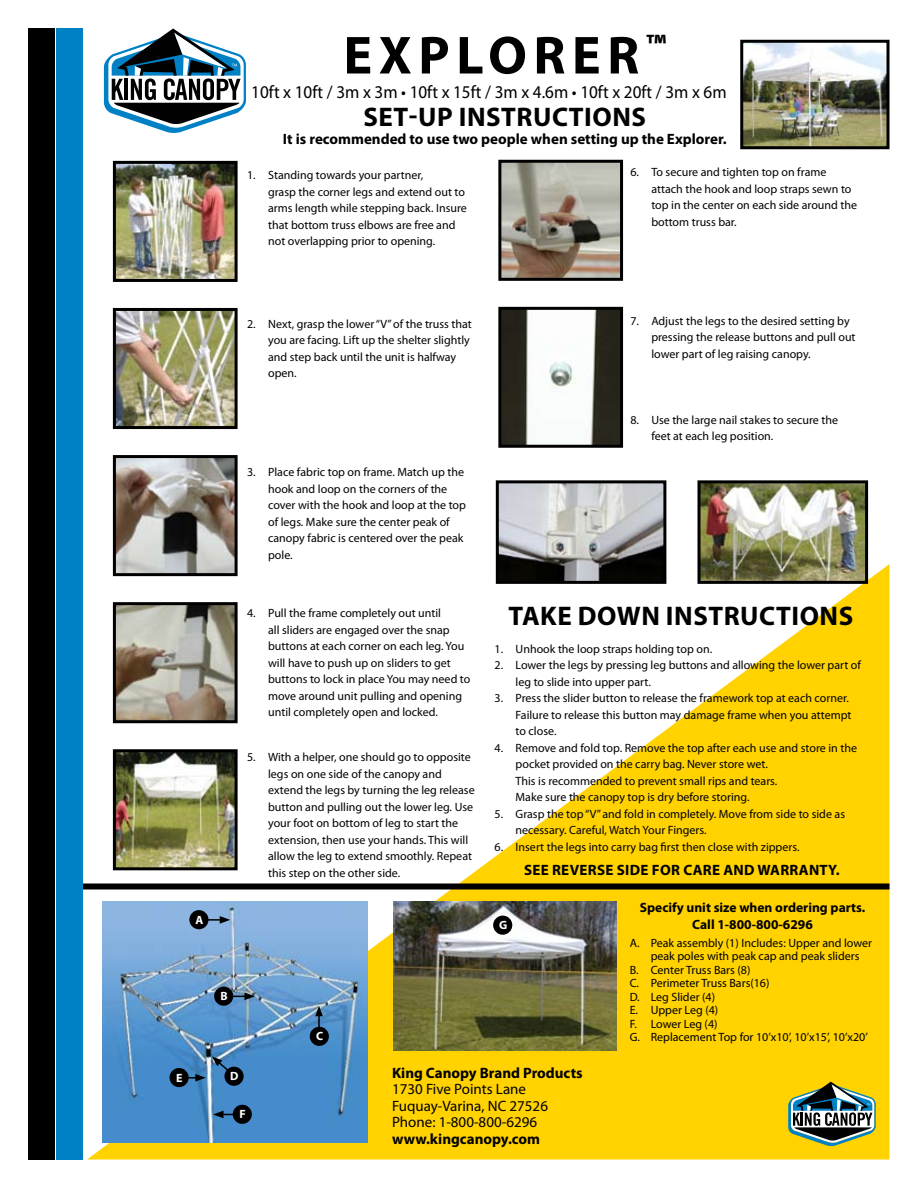
<style>
.page{position:relative;width:918px;height:1188px;background:#fff}
.page>*{position:absolute;margin:0;border:0;box-sizing:border-box;transform-origin:0 0}
.t1{font:700 54px "Myriad Pro";letter-spacing:.12em;color:#000}
.t2{font:700 27px "Myriad Pro";letter-spacing:.02em;color:#000}
.t3{font:18px "Myriad Pro";color:#000;scale:.95 1}
.t4{font:700 15px "Myriad Pro";color:#000}
.t5{font:15px/16.5px "Myriad Pro";color:#000}
.t6{font:700 13.5px/16.5px "Myriad Pro";color:#000;text-align:center}
.t7{font:12px/16.5px "Myriad Pro";color:#000}
.t8{font:700 12px "Myriad Pro";color:#fff}
</style>
<div class="page">
<svg style="left:87px;top:564px;width:803px;height:596px;fill:#ffd200"></svg>
<div style="left:61px;top:884px;width:829px;height:6px;background:#000"></div>
<div style="left:28px;top:28px;width:27px;height:1132px;background:#000"></div>
<div style="left:56px;top:28px;width:27px;height:1132px;background:#0081c6"></div>
<svg style="left:104px;top:28px;width:142px;height:105px"></svg>
<img style="left:744px;top:44px;width:142px;height:101px">
<div style="left:740px;top:40px;width:150px;height:109px;border:3px solid #000"></div>
<img style="left:102px;top:902px;width:265px;height:241px">
<img style="left:393px;top:902px;width:224px;height:149px">
<svg style="left:788px;top:1082px;width:88px;height:64px"></svg>
<img style="left:117px;top:165px;width:117px;height:113px">
<div style="left:113px;top:161px;width:125px;height:121px;border:3px solid #000"></div>
<img style="left:117px;top:312px;width:117px;height:113px">
<div style="left:113px;top:308px;width:125px;height:121px;border:3px solid #000"></div>
<img style="left:117px;top:459px;width:117px;height:113px">
<div style="left:113px;top:455px;width:125px;height:121px;border:3px solid #000"></div>
<img style="left:117px;top:606px;width:117px;height:113px">
<div style="left:113px;top:602px;width:125px;height:121px;border:3px solid #000"></div>
<img style="left:117px;top:753px;width:117px;height:113px">
<div style="left:113px;top:749px;width:125px;height:121px;border:3px solid #000"></div>
<img style="left:502px;top:164px;width:117px;height:113px">
<div style="left:498px;top:160px;width:125px;height:121px;border:3px solid #000"></div>
<img style="left:502px;top:311px;width:117px;height:133px">
<div style="left:498px;top:307px;width:125px;height:141px;border:3px solid #000"></div>
<img style="left:500px;top:484px;width:162px;height:96px">
<div style="left:496px;top:480px;width:170px;height:104px;border:3px solid #000"></div>
<img style="left:702px;top:484px;width:162px;height:96px">
<div style="left:698px;top:480px;width:170px;height:104px;border:3px solid #000"></div>
<svg style="left:208px;top:916px;width:22px;height:8px"></svg>
<div style="left:189px;top:910px;width:20px;height:19px;background:#000;border-radius:50%"></div>
<svg style="left:212px;top:1056px;width:19px;height:18px"></svg>
<div style="left:224px;top:1067px;width:20px;height:19px;background:#000;border-radius:50%"></div>
<svg style="left:233px;top:993px;width:22px;height:7px"></svg>
<div style="left:214px;top:987px;width:19px;height:19px;background:#000;border-radius:50%"></div>
<svg style="left:315px;top:1006px;width:8px;height:22px"></svg>
<div style="left:310px;top:1027px;width:19px;height:19px;background:#000;border-radius:50%"></div>
<svg style="left:213px;top:1111px;width:20px;height:7px"></svg>
<div style="left:233px;top:1105px;width:19px;height:19px;background:#000;border-radius:50%"></div>
<svg style="left:188px;top:1074px;width:18px;height:8px"></svg>
<div style="left:170px;top:1068px;width:19px;height:19px;background:#000;border-radius:50%"></div>
<div style="left:493px;top:916px;width:19px;height:19px;background:#000;border-radius:50%"></div>
<h1 class="t1" style="left:343px;top:20px;width:324px">EXPLORER<sup>™</sup></h1>
<h3 class="t3" style="left:251px;top:80px;width:502px">10ft x 10ft / 3m x 3m • 10ft x 15ft / 3m x 4.6m • 10ft x 20ft / 3m x 6m</h3>
<h2 class="t2" style="left:363px;top:99px;width:171px">Set-Up Instruc</h2>
<h2 class="t2" style="left:569px;top:99px;width:76px">tions</h2>
<p class="t4" style="left:283px;top:129px;width:445px">It is recommended to use two people when setting up the Explorer.</p>
<p class="t7" style="left:268px;top:167px;width:200px;text-indent:-21px">1. Standing towards your partner,<br>grasp the corner legs and extend out to arms length while stepping back. Insure that bottom truss elbows are free and not overlapping prior to opening.</p>
<p class="t7" style="left:651px;top:164px;width:207px;text-indent:-21px">6. To secure and tighten top on frame attach the hook and loop straps sewn to top in the center on each side around the bottom truss bar.</p>
<p class="t8" style="left:195px;top:912px;width:9px">A</p>
<p class="t8" style="left:176px;top:1070px;width:8px">E</p>
<p class="t7" style="left:268px;top:315px;width:205px;text-indent:-21px">2. Next, grasp the lower “V” of the truss that you are facing. Lift up the shelter slightly and step back until the unit is halfway open.</p>
<p class="t7" style="left:268px;top:464px;width:199px;text-indent:-21px">3. Place fabric top on frame. Match up the hook and loop on the corners of the cover with the hook and loop at the top of legs. Make sure the center peak of canopy fabric is centered over the peak pole.</p>
<p class="t7" style="left:268px;top:605px;width:204px;text-indent:-21px">4. Pull the frame completely out until<br>all sliders are engaged over the snap buttons at each corner on each leg. You will have to push up on sliders to get buttons to lock in place You may need to move around unit pulling and opening until completely open and locked.</p>
<p class="t7" style="left:268px;top:749px;width:208px;text-indent:-21px">5. With a helper, one should go to opposite legs on one side of the canopy and extend the legs by turning the leg release button and pulling out the lower leg. Use your foot on bottom of leg to start the extension, then use your hands. This will allow the leg to extend smoothly. Repeat this step on the other side.</p>
<p class="t8" style="left:220px;top:988px;width:9px">B</p>
<p class="t8" style="left:316px;top:1028px;width:9px">C</p>
<p class="t7" style="left:651px;top:312px;width:206px;text-indent:-21px">7. Adjust the legs to the desired setting by pressing the release buttons and pull out lower part of leg raising canopy.</p>
<p class="t7" style="left:651px;top:411px;width:188px;text-indent:-21px">8. Use the large nail stakes to secure the feet at each leg position.</p>
<h2 class="t2" style="left:509px;top:598px;width:233px">TAKE DOWN Instruc</h2>
<h2 class="t2" style="left:776px;top:598px;width:76px">tions</h2>
<p class="t7" style="left:495px;top:640px;width:219px">1. Unhook the loop straps holding top on.</p>
<p class="t7" style="left:516px;top:657px;width:347px;text-indent:-21px">2. Lower the legs by pressing leg buttons and allowing the lower part of leg to slide into upper part.</p>
<p class="t7" style="left:516px;top:690px;width:337px;text-indent:-21px">3. Press the slider button to release the framework top at each corner.<br>Failure to release this button may damage frame when you attempt to close.</p>
<p class="t7" style="left:516px;top:739px;width:343px;text-indent:-21px">4. Remove and fold top. Remove the top after each use and store in the pocket provided on the carry bag. Never store wet.<br>This is recommended to prevent small rips and tears.<br>Make sure the canopy top is dry before storing.</p>
<p class="t7" style="left:516px;top:805px;width:331px;text-indent:-21px">5. Grasp the top “V” and fold in completely. Move from side to side as necessary. Careful, Watch Your Fingers.</p>
<p class="t7" style="left:495px;top:838px;width:306px">6. Insert the legs into carry bag first then close with zippers.</p>
<p class="t4" style="left:524px;top:860px;width:65px">See Reverse</p>
<p class="t4" style="left:617px;top:860px;width:17px">Side</p>
<p class="t4" style="left:652px;top:860px;width:51px">for Care</p>
<p class="t4" style="left:723px;top:860px;width:58px">and Warra</p>
<p class="t4" style="left:809px;top:860px;width:32px">nty.</p>
<p class="t6" style="left:640px;top:899px;width:227px">Specify unit size when ordering parts.<br>Call 1-800-800-6296</p>
<p class="t7" style="left:630px;top:934px;width:244px">A. Peak assembly (1) Includes: Upper and lower</p>
<p class="t7" style="left:651px;top:948px;width:210px">peak poles with peak cap and peak sliders</p>
<p class="t7" style="left:630px;top:961px;width:122px">B. Center Truss Bars (8)</p>
<p class="t7" style="left:630px;top:975px;width:141px">C. Perimeter Truss Bars(16)</p>
<p class="t7" style="left:630px;top:988px;width:87px">D. Leg Slider (4)</p>
<p class="t7" style="left:630px;top:1002px;width:90px">E. Upper Leg (4)</p>
<p class="t7" style="left:630px;top:1015px;width:89px">F. Lower Leg (4)</p>
<p class="t7" style="left:630px;top:1029px;width:240px">G. Replacement Top for 10’x10’, 10’x15’, 10’x20’</p>
<p class="t8" style="left:499px;top:917px;width:10px">G</p>
<p class="t8" style="left:230px;top:1068px;width:10px">D</p>
<p class="t8" style="left:240px;top:1106px;width:6px">F</p>
<p class="t4" style="left:392px;top:1063px;width:192px">King Canopy Brand Products</p>
<p class="t5" style="left:392px;top:1081px;width:157px">1730 Five Points Lane<br>Fuquay-Varina, NC 27526<br>Phone: 1-800-800-6296</p>
<p class="t4" style="left:392px;top:1129px;width:150px">www.kingcanopy.com</p>
</div>
